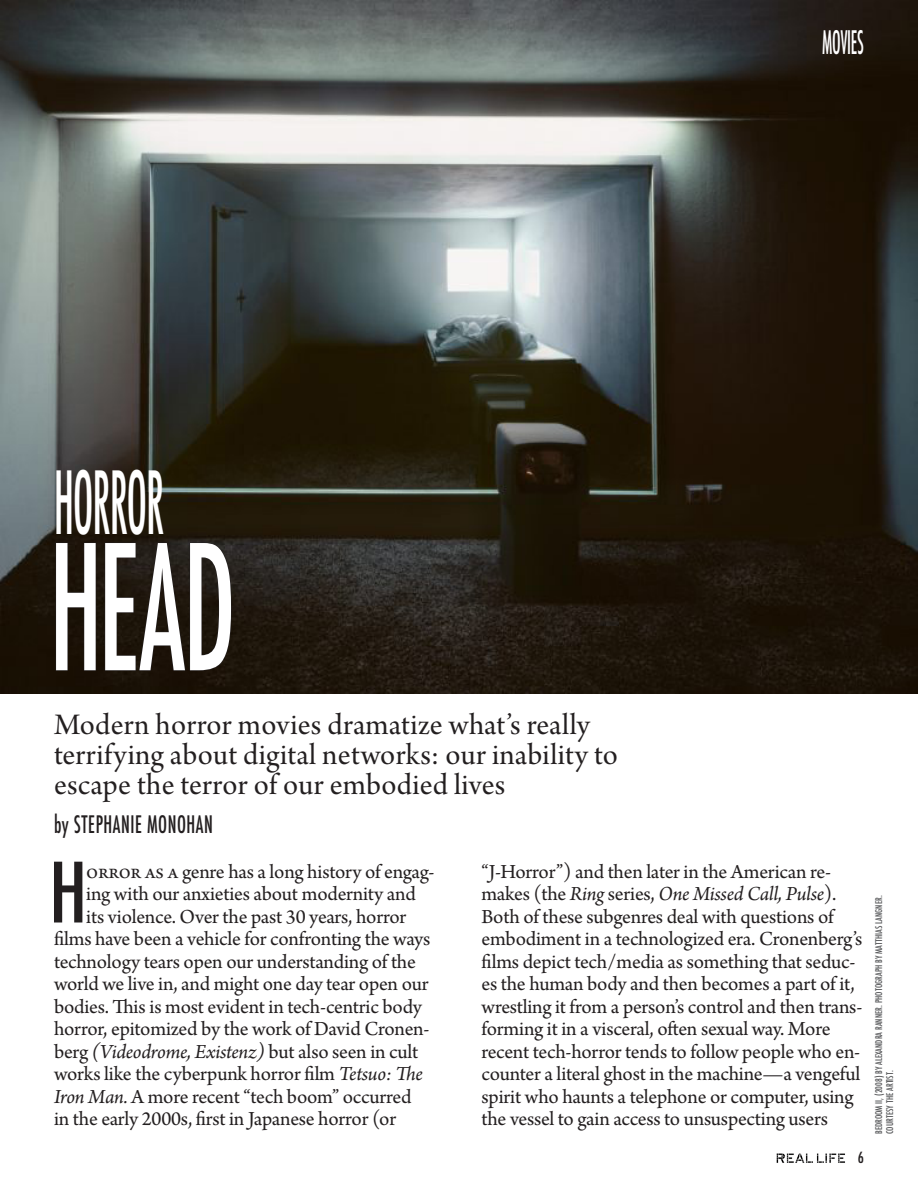
<style>
.page{position:relative;width:918px;height:1188px;background:#fff}
.page>*{position:absolute;margin:0;border:0;box-sizing:border-box;transform-origin:0 0}
.t1{font:500 condensed 168.75px "Futura";color:#fff;scale:.67 1}
.t2{font:500 condensed 84.3px "Futura";letter-spacing:-.015em;color:#fff;scale:.5 1}
.dropcap_opener{font:500 condensed 80.7px "Futura";color:#231f20}
.t3{font:31.5px/30px "Arno Pro Subhead";letter-spacing:.01em;color:#231f20}
.t4{font:500 condensed 31.5px "Futura";letter-spacing:-.01em;color:#fff;scale:.57 1}
.t5{font:500 condensed 23.4px "Futura";letter-spacing:.03em;color:#231f20;scale:.8 1}
.dropcap_opener-2{font:21px/22.5px "Arno Pro";letter-spacing:-.01em;color:#231f20}
.t6{font:500 condensed 15px "Futura";color:#231f20}
.t7{font:500 condensed 9px/10.8px "Futura";color:#57585a}
.s1{font-style:italic}
</style>
<div class="page">
<img style="left:776px;top:1153px;width:69px;height:10px">
<img style="left:0;top:0;width:918px;height:694px">
<svg style="left:55px;top:542px;width:41px;height:129px;background:#1b1309"></svg>
<svg style="left:104px;top:542px;width:128px;height:129px;background:#1f1810"></svg>
<p class="t4" style="left:822px;top:22px;width:75px">MOVIES</p>
<p class="t2" style="left:54px;top:449px;width:222px">HORROR</p>
<p class="t1" style="left:50px;top:500px;width:280px">HEAD</p>
<p class="t3" style="left:54px;top:711px;width:565px">Modern horror movies dramatize what’s really terrifying about digital networks: our inability to escape the terror of our embodied lives</p>
<p class="t5" style="left:54px;top:809px;width:200px">by STEPHANIE MONOHAN</p>
<p class="dropcap_opener" style="left:49px;top:841px;width:39px">H</p>
<p class="dropcap_opener-2" style="left:86px;top:861px;width:350px">orror as a genre has a long history of engag-</p>
<p class="dropcap_opener-2" style="left:86px;top:884px;width:331px">ing with our anxieties about modernity and</p>
<p class="dropcap_opener-2" style="left:86px;top:906px;width:322px">its violence. Over the past 30 years, horror</p>
<p class="dropcap_opener-2" style="left:54px;top:929px;width:378px">films have been a vehicle for confronting the ways</p>
<p class="dropcap_opener-2" style="left:54px;top:951px;width:363px">technology tears open our understanding of the</p>
<p class="dropcap_opener-2" style="left:54px;top:974px;width:376px">world we live in, and might one day tear open our</p>
<p class="dropcap_opener-2" style="left:54px;top:996px;width:370px">bodies. This is most evident in tech-centric body</p>
<p class="dropcap_opener-2" style="left:54px;top:1019px;width:377px">horror, epitomized by the work of David Cronen-</p>
<p class="dropcap_opener-2" style="left:54px;top:1041px;width:366px">berg <span class="s1">(Videodrome, Existenz)</span> but also seen in cult</p>
<p class="dropcap_opener-2" style="left:54px;top:1064px;width:370px">works like the cyberpunk horror film <span class="s1">Tetsuo: The</span></p>
<p class="dropcap_opener-2" style="left:54px;top:1086px;width:359px"><span class="s1">Iron Man.</span> A more recent “tech boom” occurred</p>
<p class="dropcap_opener-2" style="left:54px;top:1109px;width:344px">in the early 2000s, first in Japanese horror (or</p>
<p class="dropcap_opener-2" style="left:482px;top:861px;width:382px">“J-Horror”) and then later in the American re&shy;makes (the <span class="s1">Ring</span> series, <span class="s1">One Missed Call, Pulse</span>).<br>Both of these subgenres deal with questions of embodiment in a technologized era. Cronenberg’s films depict tech/media as something that seduc&shy;es the human body and then becomes a part of it, wrestling it from a person’s control and then trans&shy;forming it in a visceral, often sexual way. More recent tech-horror tends to follow people who en&shy;counter a literal ghost in the machine—a vengeful spirit who haunts a telephone or computer, using the vessel to gain access to unsuspecting users</p>
<p class="t6" style="left:858px;top:1148px;width:8px">6</p>
<p class="t7" style="left:874px;top:1134px;width:240px;rotate:-90deg">BEDROOM II, (2008) BY ALEXANDRA RANNER. PHOTOGRAPH BY MATTHIAS LANGNER.<br>COURTESY THE ARTIST.</p>
</div>
